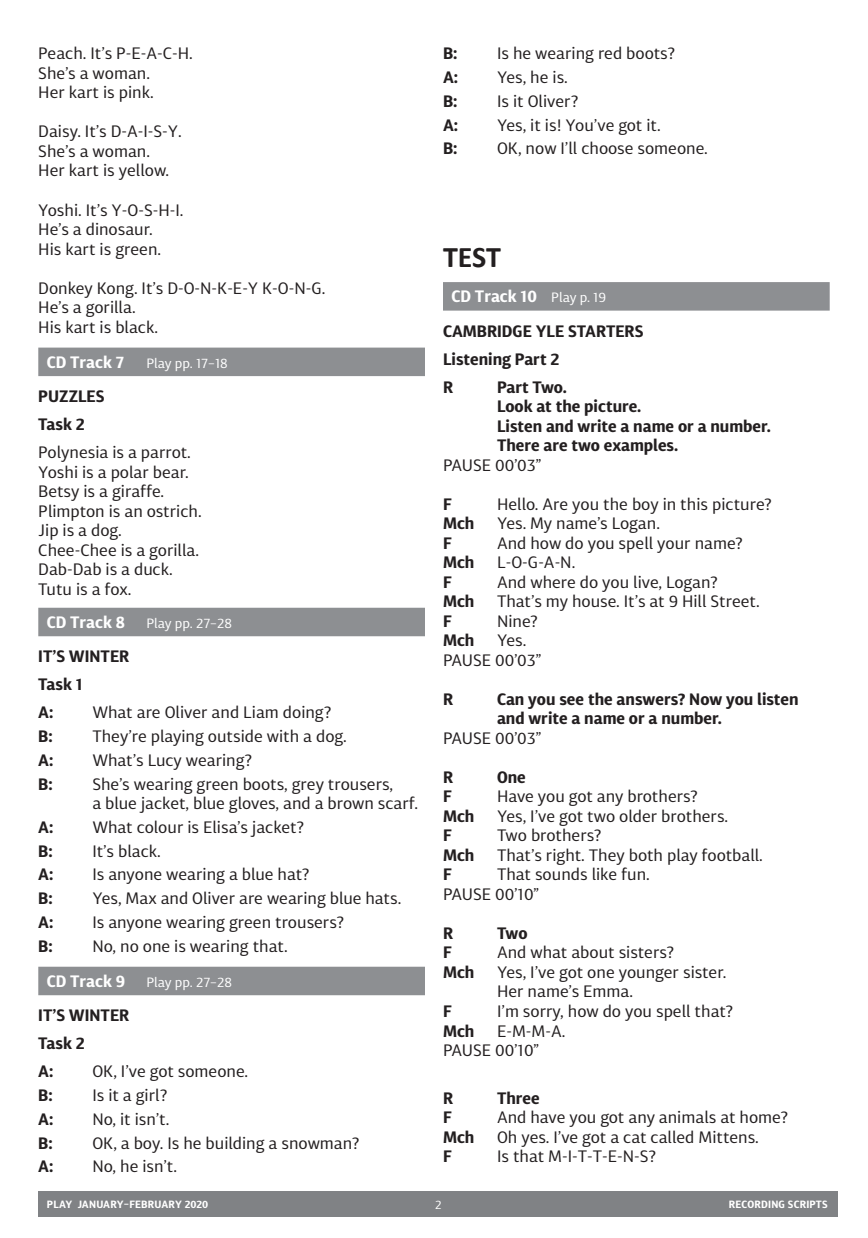
<style>
.page{position:relative;width:868px;height:1238px;background:#fff}
.page>*{position:absolute;margin:0;border:0;box-sizing:border-box;transform-origin:0 0}
.t1{font:700 30px "Calibri";color:#231f20}
.Pa15{font:16.5px/19.5px "Diaria Sans Pro";color:#231f20}
.Pa15-2{font:700 16.5px/19.5px "Diaria Sans Pro";color:#231f20}
.Default{font:16.5px "Diaria Sans Pro";color:#231f20}
.t2{font:700 16.5px "Diaria Sans Pro";color:#fff}
.Pa22{font:700 16.5px "Diaria Sans Pro";color:#231f20}
.t3{font:13.5px "Diaria Sans Pro";color:#fff}
.t4{font:12px "Diaria Sans Pro";color:#fff}
.t5{font:700 10.5px "Diaria Sans Pro";letter-spacing:.02em;color:#fff}
.s1{font-weight:400;font-size:13.5px}
</style>
<div class="page">
<div style="left:38px;top:347px;width:387px;height:29px;background:#8d8f92"></div>
<div style="left:38px;top:607px;width:387px;height:29px;background:#8d8f92"></div>
<div style="left:38px;top:966px;width:387px;height:29px;background:#8d8f92"></div>
<div style="left:443px;top:282px;width:386px;height:28px;background:#8d8f92"></div>
<div style="left:38px;top:1191px;width:800px;height:25px;background:#808285"></div>
<p class="Pa15" style="left:38px;top:44px;width:156px">Peach. It’s P-E-A-C-H.</p>
<p class="Pa15" style="left:38px;top:63px;width:113px">She’s a woman.</p>
<p class="Pa15" style="left:38px;top:83px;width:117px">Her kart is pink.</p>
<p class="Pa15" style="left:38px;top:122px;width:145px">Daisy. It’s D-A-I-S-Y.</p>
<p class="Pa15" style="left:38px;top:141px;width:113px">She’s a woman.</p>
<p class="Pa15" style="left:38px;top:161px;width:132px">Her kart is yellow.</p>
<p class="Pa15" style="left:38px;top:200px;width:147px">Yoshi. It’s Y-O-S-H-I.</p>
<p class="Pa15" style="left:38px;top:219px;width:116px">He’s a dinosaur.</p>
<p class="Pa15" style="left:38px;top:239px;width:124px">His kart is green.</p>
<p class="Pa15" style="left:38px;top:278px;width:288px">Donkey Kong. It’s D-O-N-K-E-Y K-O-N-G.</p>
<p class="Pa15" style="left:38px;top:297px;width:99px">He’s a gorilla.</p>
<p class="Pa15" style="left:38px;top:317px;width:121px">His kart is black.</p>
<p class="t2" style="left:47px;top:351px;width:79px">CD Track 7</p>
<p class="t3" style="left:146px;top:354px;width:83px">Play pp. 17–18</p>
<p class="Pa15-2" style="left:38px;top:386px;width:68px">PUZZLES</p>
<p class="Pa15-2" style="left:38px;top:414px;width:48px">Task 2</p>
<p class="Pa15" style="left:38px;top:442px;width:165px">Polynesia is a parrot.<br>Yoshi is a polar bear.<br>Betsy is a giraffe.<br>Plimpton is an ostrich.<br>Jip is a dog.</p>
<p class="Pa15" style="left:38px;top:540px;width:162px">Chee-Chee is a gorilla.<br>Dab-Dab is a duck.<br>Tutu is a fox.</p>
<p class="t2" style="left:47px;top:611px;width:80px">CD Track 8</p>
<p class="t3" style="left:146px;top:614px;width:87px">Play pp. 27–28</p>
<p class="Pa15-2" style="left:38px;top:646px;width:93px">IT’S WINTER</p>
<p class="Pa15-2" style="left:38px;top:674px;width:46px">Task 1</p>
<p class="Pa15-2" style="left:38px;top:702px;width:17px">A:</p>
<p class="Pa15" style="left:92px;top:702px;width:241px">What are Oliver and Liam doing?</p>
<p class="Pa15-2" style="left:38px;top:726px;width:16px">B:</p>
<p class="Pa15" style="left:92px;top:726px;width:256px">They’re playing outside with a dog.</p>
<p class="Pa15-2" style="left:38px;top:750px;width:17px">A:</p>
<p class="Pa15" style="left:92px;top:750px;width:162px">What’s Lucy wearing?</p>
<p class="Pa15-2" style="left:38px;top:773px;width:16px">B:</p>
<p class="Pa15" style="left:92px;top:773px;width:327px">She’s wearing green boots, grey trousers,<br>a blue jacket, blue gloves, and a brown scarf.</p>
<p class="Pa15-2" style="left:38px;top:817px;width:17px">A:</p>
<p class="Pa15" style="left:92px;top:817px;width:213px">What colour is Elisa’s jacket?</p>
<p class="Pa15-2" style="left:38px;top:840px;width:16px">B:</p>
<p class="Pa15" style="left:92px;top:840px;width:70px">It’s black.</p>
<p class="Pa15-2" style="left:38px;top:864px;width:17px">A:</p>
<p class="Pa15" style="left:92px;top:864px;width:219px">Is anyone wearing a blue hat?</p>
<p class="Pa15-2" style="left:38px;top:888px;width:16px">B:</p>
<p class="Pa15" style="left:92px;top:888px;width:310px">Yes, Max and Oliver are wearing blue hats.</p>
<p class="Pa15-2" style="left:38px;top:912px;width:17px">A:</p>
<p class="Pa15" style="left:92px;top:912px;width:253px">Is anyone wearing green trousers?</p>
<p class="Pa15-2" style="left:38px;top:935px;width:16px">B:</p>
<p class="Pa15" style="left:92px;top:935px;width:197px">No, no one is wearing that.</p>
<p class="t2" style="left:47px;top:970px;width:80px">CD Track 9</p>
<p class="t3" style="left:146px;top:973px;width:87px">Play pp. 27–28</p>
<p class="Pa15-2" style="left:38px;top:1005px;width:93px">IT’S WINTER</p>
<p class="Pa15-2" style="left:38px;top:1033px;width:48px">Task 2</p>
<p class="Pa15-2" style="left:38px;top:1061px;width:17px">A:</p>
<p class="Pa15" style="left:92px;top:1061px;width:157px">OK, I’ve got someone.</p>
<p class="Pa15-2" style="left:38px;top:1085px;width:16px">B:</p>
<p class="Pa15" style="left:92px;top:1085px;width:77px">Is it a girl?</p>
<p class="Pa15-2" style="left:38px;top:1108px;width:17px">A:</p>
<p class="Pa15" style="left:92px;top:1108px;width:79px">No, it isn’t.</p>
<p class="Pa15-2" style="left:38px;top:1132px;width:16px">B:</p>
<p class="Pa15" style="left:92px;top:1132px;width:269px">OK, a boy. Is he building a snowman?</p>
<p class="Pa15-2" style="left:38px;top:1156px;width:17px">A:</p>
<p class="Pa15" style="left:92px;top:1156px;width:86px">No, he isn’t.</p>
<p class="Pa15-2" style="left:443px;top:44px;width:16px">B:</p>
<p class="Pa15" style="left:497px;top:44px;width:180px">Is he wearing red boots?</p>
<p class="Pa15-2" style="left:443px;top:67px;width:17px">A:</p>
<p class="Pa15" style="left:497px;top:67px;width:72px">Yes, he is.</p>
<p class="Pa15-2" style="left:443px;top:91px;width:16px">B:</p>
<p class="Pa15" style="left:497px;top:91px;width:83px">Is it Oliver?</p>
<p class="Pa15-2" style="left:443px;top:115px;width:17px">A:</p>
<p class="Pa15" style="left:497px;top:115px;width:165px">Yes, it is! You’ve got it.</p>
<p class="Pa15-2" style="left:443px;top:139px;width:16px">B:</p>
<p class="Pa15" style="left:497px;top:139px;width:212px">OK, now I’ll choose someone.</p>
<p class="t1" style="left:443px;top:238px;width:59px">TEST</p>
<p class="t2" style="left:451px;top:285px;width:156px">CD Track 10 <span class="s1">Play p. 19</span></p>
<p class="Pa15-2" style="left:443px;top:321px;width:202px">CAMBRIDGE YLE STARTERS</p>
<p class="Pa15-2" style="left:443px;top:349px;width:118px">Listening Part 2</p>
<p class="Pa22" style="left:443px;top:376px;width:12px">R</p>
<p class="Pa22" style="left:497px;top:376px;width:71px">Part Two.</p>
<p class="Pa22" style="left:497px;top:396px;width:146px">Look at the picture.</p>
<p class="Pa15-2" style="left:497px;top:416px;width:275px">Listen and write a name or a number.</p>
<p class="Pa15-2" style="left:497px;top:435px;width:183px">There are two examples.</p>
<p class="Default" style="left:443px;top:454px;width:100px">PAUSE 00’03”</p>
<p class="Pa15-2" style="left:443px;top:494px;width:10px">F</p>
<p class="Pa15" style="left:497px;top:494px;width:276px">Hello. Are you the boy in this picture?</p>
<p class="Pa15-2" style="left:443px;top:513px;width:33px">Mch</p>
<p class="Pa15" style="left:497px;top:513px;width:164px">Yes. My name’s Logan.</p>
<p class="Pa15-2" style="left:443px;top:533px;width:10px">F</p>
<p class="Pa15" style="left:497px;top:533px;width:247px">And how do you spell your name?</p>
<p class="Pa15-2" style="left:443px;top:552px;width:33px">Mch</p>
<p class="Pa15" style="left:497px;top:552px;width:80px">L-O-G-A-N.</p>
<p class="Pa15-2" style="left:443px;top:572px;width:10px">F</p>
<p class="Pa15" style="left:497px;top:572px;width:222px">And where do you live, Logan?</p>
<p class="Pa15-2" style="left:443px;top:591px;width:33px">Mch</p>
<p class="Pa15" style="left:497px;top:591px;width:264px">That’s my house. It’s at 9 Hill Street.</p>
<p class="Pa15-2" style="left:443px;top:611px;width:10px">F</p>
<p class="Pa15" style="left:497px;top:611px;width:42px">Nine?</p>
<p class="Pa15-2" style="left:443px;top:630px;width:33px">Mch</p>
<p class="Pa15" style="left:497px;top:630px;width:31px">Yes.</p>
<p class="Default" style="left:443px;top:649px;width:100px">PAUSE 00’03”</p>
<p class="Pa15-2" style="left:443px;top:689px;width:12px">R</p>
<p class="Pa15-2" style="left:497px;top:689px;width:303px">Can you see the answers? Now you listen and write a name or a number.</p>
<p class="Default" style="left:443px;top:727px;width:100px">PAUSE 00’03”</p>
<p class="Pa15-2" style="left:443px;top:767px;width:12px">R</p>
<p class="Pa15-2" style="left:497px;top:767px;width:30px">One</p>
<p class="Pa15-2" style="left:443px;top:786px;width:10px">F</p>
<p class="Pa15" style="left:497px;top:786px;width:202px">Have you got any brothers?</p>
<p class="Pa15-2" style="left:443px;top:806px;width:33px">Mch</p>
<p class="Pa15" style="left:497px;top:806px;width:232px">Yes, I’ve got two older brothers.</p>
<p class="Pa15-2" style="left:443px;top:825px;width:10px">F</p>
<p class="Pa15" style="left:497px;top:825px;width:106px">Two brothers?</p>
<p class="Pa15-2" style="left:443px;top:845px;width:33px">Mch</p>
<p class="Pa15" style="left:497px;top:845px;width:267px">That’s right. They both play football.</p>
<p class="Pa15-2" style="left:443px;top:864px;width:10px">F</p>
<p class="Pa15" style="left:497px;top:864px;width:154px">That sounds like fun.</p>
<p class="Default" style="left:443px;top:883px;width:98px">PAUSE 00’10”</p>
<p class="Pa15-2" style="left:443px;top:923px;width:12px">R</p>
<p class="Pa15-2" style="left:497px;top:923px;width:32px">Two</p>
<p class="Pa15-2" style="left:443px;top:942px;width:10px">F</p>
<p class="Pa15" style="left:497px;top:942px;width:179px">And what about sisters?</p>
<p class="Pa15-2" style="left:443px;top:962px;width:33px">Mch</p>
<p class="Pa15" style="left:497px;top:962px;width:231px">Yes, I’ve got one younger sister.<br>Her name’s Emma.</p>
<p class="Pa15-2" style="left:443px;top:1001px;width:10px">F</p>
<p class="Pa15" style="left:497px;top:1001px;width:238px">I’m sorry, how do you spell that?</p>
<p class="Pa15-2" style="left:443px;top:1020px;width:33px">Mch</p>
<p class="Pa15" style="left:497px;top:1020px;width:70px">E-M-M-A.</p>
<p class="Default" style="left:443px;top:1039px;width:98px">PAUSE 00’10”</p>
<p class="Pa15-2" style="left:443px;top:1087px;width:12px">R</p>
<p class="Pa15-2" style="left:497px;top:1087px;width:44px">Three</p>
<p class="Pa15-2" style="left:443px;top:1107px;width:10px">F</p>
<p class="Pa15" style="left:497px;top:1107px;width:292px">And have you got any animals at home?</p>
<p class="Pa15-2" style="left:443px;top:1126px;width:33px">Mch</p>
<p class="Pa15" style="left:497px;top:1126px;width:263px">Oh yes. I’ve got a cat called Mittens.</p>
<p class="Pa15-2" style="left:443px;top:1146px;width:10px">F</p>
<p class="Pa15" style="left:497px;top:1146px;width:161px">Is that M-I-T-T-E-N-S?</p>
<p class="t5" style="left:47px;top:1197px;width:163px">PLAY JANUARY–FEBRUARY 2020</p>
<p class="t4" style="left:435px;top:1196px;width:8px">2</p>
<p class="t5" style="left:728px;top:1197px;width:100px">RECORDING SCRIPTS</p>
</div>
